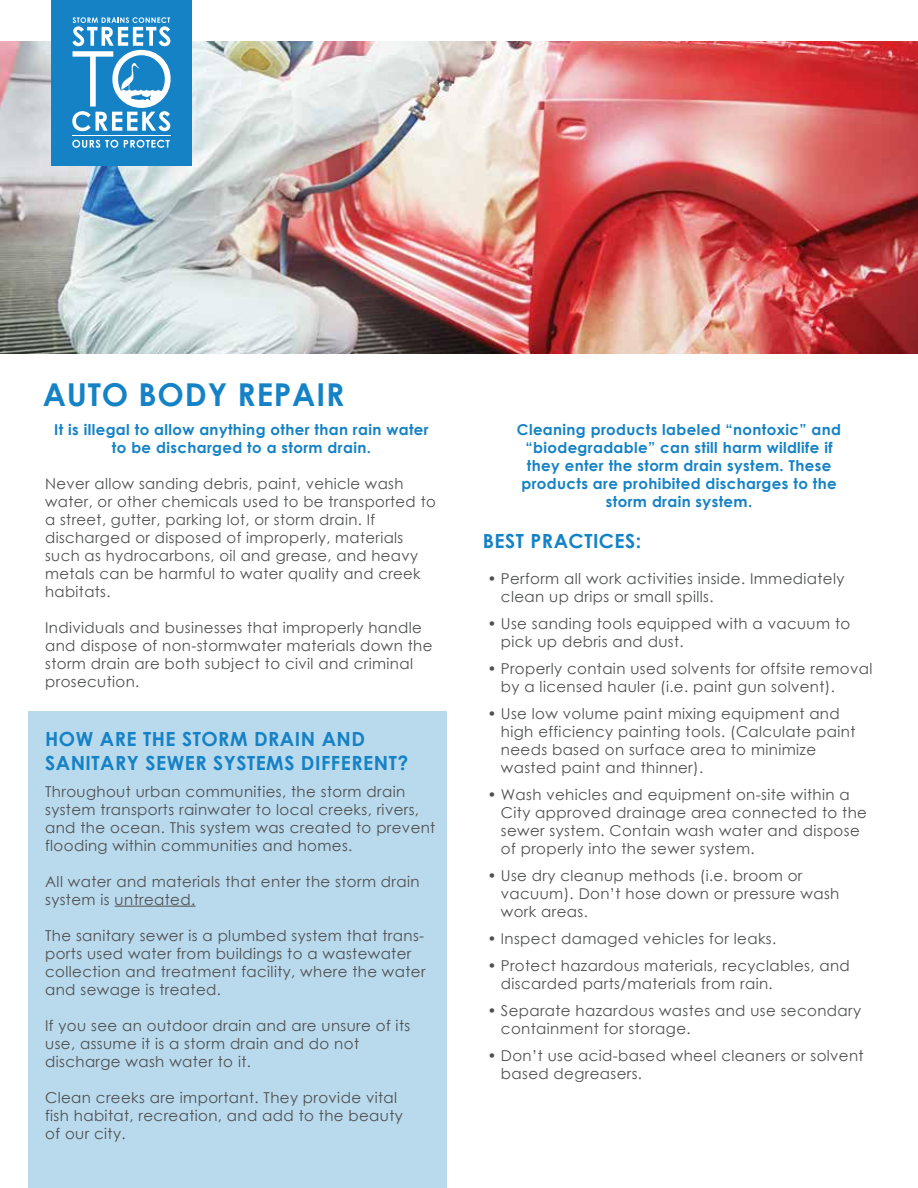
<style>
.page{position:relative;width:918px;height:1188px;background:#fff}
.page>*{position:absolute;margin:0;border:0;box-sizing:border-box;transform-origin:0 0}
.t1{font:700 31.5px "Century Gothic";letter-spacing:.025em;color:#1582c5}
.t2{font:700 19.5px/23.4px "Century Gothic";letter-spacing:.025em;color:#1582c5}
.t3{font:15px/18px "Century Gothic";letter-spacing:.025em;color:#4f5050}
.t4{font:700 15px/18px "Century Gothic";letter-spacing:.025em;color:#1582c5;text-align:center}
</style>
<div class="page">
<div style="left:28px;top:711px;width:418px;height:477px;background:#b9d9ed"></div>
<img style="left:0;top:42px;width:918px;height:312px">
<div style="left:51px;top:0;width:141px;height:165px;background:#1582c5"></div>
<svg style="left:72px;top:140px;width:46px;height:8px"></svg>
<svg style="left:124px;top:140px;width:46px;height:8px"></svg>
<svg style="left:72px;top:17px;width:99px;height:114px"></svg>
<hr style="left:72px;top:135px;width:99px;height:1px;background:#fff">
<hr style="left:115px;top:906px;width:81px;height:1px;background:#4f5050">
<h1 class="t1" style="left:43px;top:371px;width:303px">AUTO BODY REPAIR</h1>
<p class="t4" style="left:54px;top:420px;width:376px">It is illegal to allow anything other than rain water to be discharged to a storm drain.</p>
<p class="t3" style="left:45px;top:474px;width:392px">Never allow sanding debris, paint, vehicle wash water, or other chemicals used to be transported to a street, gutter, parking lot, or storm drain. If discharged or disposed of improperly, materials such as hydrocarbons, oil and grease, and heavy metals can be harmful to water quality and creek habitats.</p>
<p class="t3" style="left:45px;top:618px;width:389px">Individuals and businesses that improperly handle and dispose of non-stormwater materials down the storm drain are both subject to civil and criminal prosecution.</p>
<h2 class="t2" style="left:45px;top:727px;width:365px">HOW ARE THE STORM DRAIN AND<br>SANITARY SEWER SYSTEMS DIFFERENT?</h2>
<p class="t3" style="left:45px;top:782px;width:392px">Throughout urban communities, the storm drain system transports rainwater to local creeks, rivers, and the ocean. This system was created to prevent flooding within communities and homes.</p>
<p class="t3" style="left:45px;top:872px;width:376px">All water and materials that enter the storm drain system is untreated.</p>
<p class="t3" style="left:45px;top:926px;width:382px">The sanitary sewer is a plumbed system that trans&shy;ports used water from buildings to a wastewater collection and treatment facility, where the water and sewage is treated.</p>
<p class="t3" style="left:45px;top:1016px;width:367px">If you see an outdoor drain and are unsure of its use, assume it is a storm drain and do not discharge wash water to it.</p>
<p class="t3" style="left:45px;top:1088px;width:359px">Clean creeks are important. They provide vital fish habitat, recreation, and add to the beauty of our city.</p>
<p class="t4" style="left:517px;top:420px;width:326px">Cleaning products labeled “nontoxic” and “biodegradable” can still harm wildlife if they enter the storm drain system. These products are prohibited discharges to the storm drain system.</p>
<h2 class="t2" style="left:483px;top:529px;width:160px">BEST PRACTICES:</h2>
<p class="t3" style="left:501px;top:570px;width:345px;text-indent:-14px">• Perform all work activities inside. Immediately clean up drips or small spills.</p>
<p class="t3" style="left:501px;top:615px;width:351px;text-indent:-14px">• Use sanding tools equipped with a vacuum to pick up debris and dust.</p>
<p class="t3" style="left:501px;top:660px;width:373px;text-indent:-14px">• Properly contain used solvents for offsite removal by a licensed hauler (i.e. paint gun solvent).</p>
<p class="t3" style="left:501px;top:705px;width:356px;text-indent:-14px">• Use low volume paint mixing equipment and high efficiency painting tools. (Calculate paint needs based on surface area to minimize wasted paint and thinner).</p>
<p class="t3" style="left:501px;top:786px;width:368px;text-indent:-14px">• Wash vehicles and equipment on-site within a City approved drainage area connected to the sewer system. Contain wash water and dispose of properly into the sewer system.</p>
<p class="t3" style="left:501px;top:867px;width:340px;text-indent:-14px">• Use dry cleanup methods (i.e. broom or vacuum). Don’t hose down or pressure wash work areas.</p>
<p class="t3" style="left:487px;top:930px;width:290px">• Inspect damaged vehicles for leaks.</p>
<p class="t3" style="left:501px;top:957px;width:350px;text-indent:-14px">• Protect hazardous materials, recyclables, and discarded parts/materials from rain.</p>
<p class="t3" style="left:501px;top:1002px;width:362px;text-indent:-14px">• Separate hazardous wastes and use secondary containment for storage.</p>
<p class="t3" style="left:501px;top:1047px;width:364px;text-indent:-14px">• Don’t use acid-based wheel cleaners or solvent based degreasers.</p>
</div>
